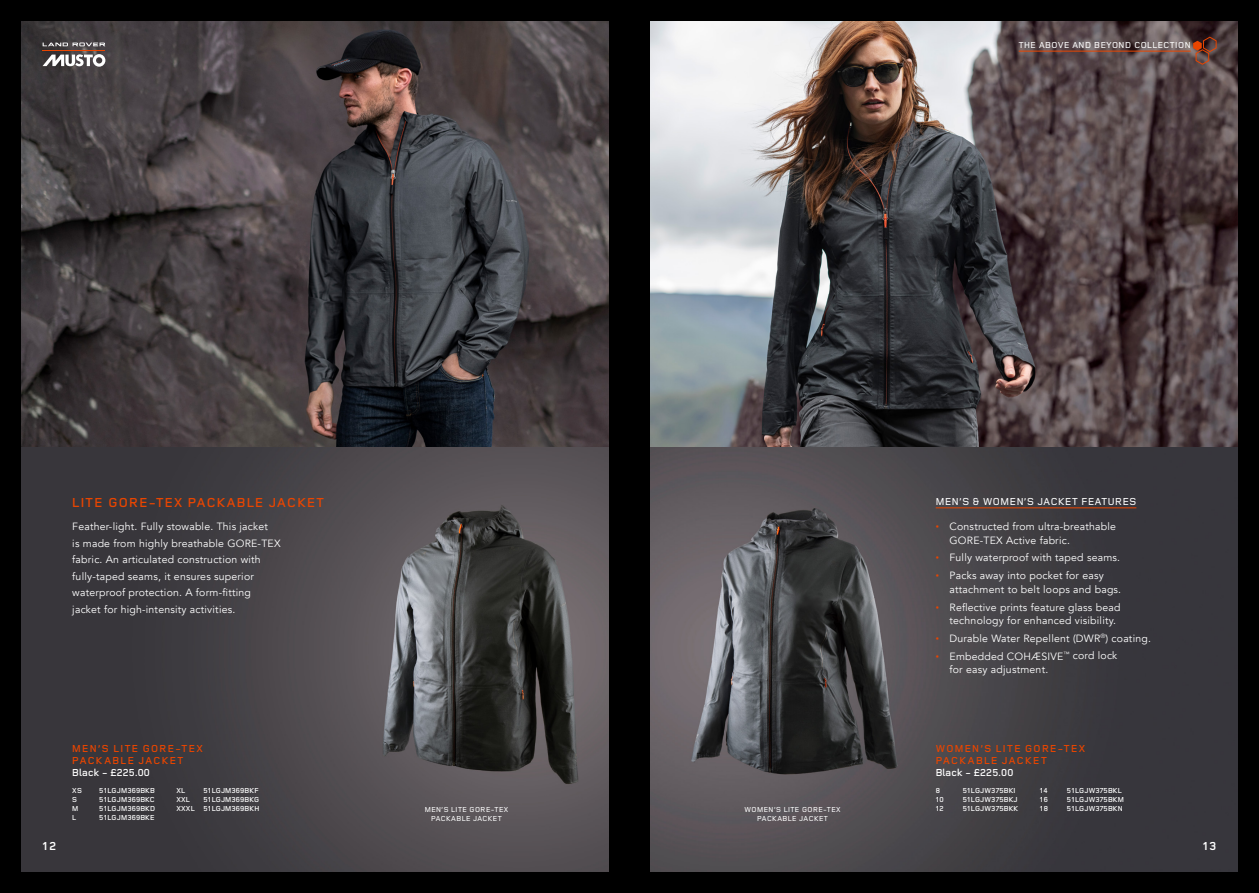
<style>
.page{position:relative;width:1259px;height:893px;background:#000}
.page>*{position:absolute;margin:0;border:0;box-sizing:border-box;transform-origin:0 0}
.t1{font:600 13.5px "Land Rover";letter-spacing:.1em;color:#e94500}
.t2{font:700 12px "Land Rover";color:#fff}
.t3{font:10.5px/16.5px "Avenir";letter-spacing:.02em;color:#fff}
.t4{font:600 10.5px/12px "Land Rover";letter-spacing:.13em;color:#e94500}
.t5{font:500 10.5px "Land Rover";letter-spacing:.06em;color:#fff}
.t6{font:600 10.5px "Land Rover";letter-spacing:.02em;color:#fff}
.t7{font:500 9px "Land Rover";letter-spacing:.06em;color:#fff}
.t8{font:600 7.5px/9px "Land Rover";letter-spacing:.02em;color:#fff;text-align:right}
.t9{font:500 7.5px/9px "Land Rover";letter-spacing:.06em;color:#fff;text-align:center}
.s1{font-family:"Land Rover";font-weight:500;color:#e94500}
</style>
<div class="page">
<img style="left:651px;top:21px;width:586px;height:851px">
<img style="left:21px;top:21px;width:587px;height:851px">
<hr style="left:935px;top:508px;width:201px;height:1px;background:#e94500">
<hr style="left:43px;top:51px;width:62px;height:1px;background:#e94500">
<svg style="left:43px;top:54px;width:62px;height:13px"></svg>
<svg style="left:43px;top:43px;width:62px;height:3px"></svg>
<svg style="left:1193px;top:36px;width:23px;height:29px"></svg>
<hr style="left:1018px;top:51px;width:172px;height:1px;background:#e94500">
<p class="t7" style="left:1018px;top:39px;width:173px">THE ABOVE AND BEYOND COLLECTION</p>
<p class="t1" style="left:72px;top:493px;width:253px">LITE GORE-TEX PACKABLE JACKET</p>
<p class="t5" style="left:935px;top:494px;width:202px">MEN’S &amp; WOMEN’S JACKET FEATURES</p>
<p class="t3" style="left:72px;top:519px;width:210px">Feather-light. Fully stowable. This jacket<br>is made from highly breathable GORE-TEX fabric. An articulated construction with fully-taped seams, it ensures superior waterproof protection. A form-fitting jacket for high-intensity activities.</p>
<p class="t3" style="left:949px;top:520px;width:168px;line-height:13.5px;text-indent:-15px"><span class="s1">•</span> Constructed from ultra-breathable<br>GORE-TEX Active fabric.</p>
<p class="t3" style="left:934px;top:550px;width:187px"><span class="s1">•</span> Fully waterproof with taped seams.</p>
<p class="t3" style="left:949px;top:569px;width:173px;line-height:13.5px;text-indent:-15px"><span class="s1">•</span> Packs away into pocket for easy attachment to belt loops and bags.</p>
<p class="t3" style="left:949px;top:600px;width:172px;line-height:13.5px;text-indent:-15px"><span class="s1">•</span> Reflective prints feature glass bead technology for enhanced visibility.</p>
<p class="t3" style="left:934px;top:630px;width:218px"><span class="s1">•</span> Durable Water Repellent (DWR<sup>®</sup>) coating.</p>
<p class="t3" style="left:949px;top:649px;width:169px;line-height:13.5px;text-indent:-15px"><span class="s1">•</span> Embedded COHÆSIVE<sup>™</sup> cord lock for easy adjustment.</p>
<p class="t4" style="left:72px;top:742px;width:132px">MEN’S LITE GORE-TEX<br>PACKABLE JACKET</p>
<p class="t6" style="left:72px;top:765px;width:79px">Black - £225.00</p>
<p class="t8" style="left:72px;top:786px;width:11px">XS</p>
<p class="t8" style="left:99px;top:786px;width:57px">51LGJM369BKB</p>
<p class="t8" style="left:72px;top:795px;width:6px">S</p>
<p class="t8" style="left:99px;top:795px;width:57px">51LGJM369BKC</p>
<p class="t8" style="left:72px;top:804px;width:8px">M</p>
<p class="t8" style="left:99px;top:804px;width:57px">51LGJM369BKD</p>
<p class="t8" style="left:72px;top:813px;width:5px">L</p>
<p class="t8" style="left:99px;top:813px;width:57px">51LGJM369BKE</p>
<p class="t8" style="left:176px;top:786px;width:10px">XL</p>
<p class="t8" style="left:203px;top:786px;width:57px">51LGJM369BKF</p>
<p class="t8" style="left:176px;top:795px;width:15px">XXL</p>
<p class="t8" style="left:176px;top:795px;width:84px">51LGJM369BKG<br>XXXL 51LGJM369BKH</p>
<p class="t9" style="left:425px;top:804px;width:85px">MEN’S LITE GORE-TEX<br>PACKABLE JACKET</p>
<p class="t9" style="left:744px;top:804px;width:97px">WOMEN’S LITE GORE-TEX<br>PACKABLE JACKET</p>
<p class="t4" style="left:935px;top:742px;width:151px">WOMEN’S LITE GORE-TEX<br>PACKABLE JACKET</p>
<p class="t6" style="left:935px;top:765px;width:79px">Black - £225.00</p>
<p class="t8" style="left:935px;top:786px;width:6px">8</p>
<p class="t8" style="left:962px;top:786px;width:54px">51LGJW375BKI</p>
<p class="t8" style="left:935px;top:795px;width:10px">10</p>
<p class="t8" style="left:962px;top:795px;width:56px">51LGJW375BKJ</p>
<p class="t8" style="left:935px;top:804px;width:9px">12</p>
<p class="t8" style="left:962px;top:804px;width:57px">51LGJW375BKK</p>
<p class="t8" style="left:1040px;top:786px;width:9px">14</p>
<p class="t8" style="left:1067px;top:786px;width:56px">51LGJW375BKL</p>
<p class="t8" style="left:1040px;top:795px;width:9px">16</p>
<p class="t8" style="left:1067px;top:795px;width:58px">51LGJW375BKM</p>
<p class="t8" style="left:1040px;top:804px;width:10px">18</p>
<p class="t8" style="left:1067px;top:804px;width:57px">51LGJW375BKN</p>
<p class="t2" style="left:43px;top:838px;width:15px">12</p>
<p class="t2" style="left:1202px;top:838px;width:15px">13</p>
</div>
